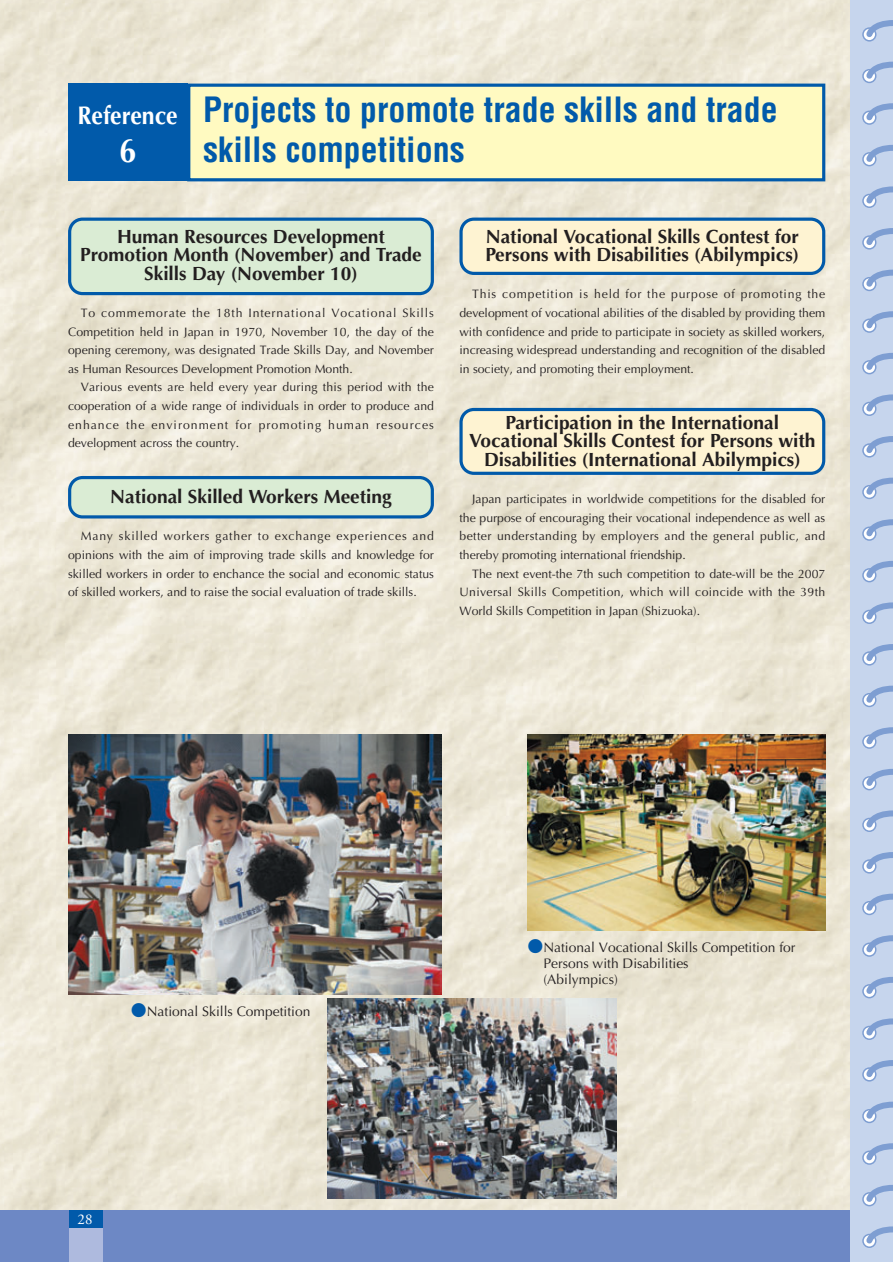
<style>
.page{position:relative;width:893px;height:1262px;background:#fff}
.page>*{position:absolute;margin:0;border:0;box-sizing:border-box;transform-origin:0 0}
.t1{font:700 condensed 34.05px/40.3px "Helvetica";color:#015aaa}
.t2{font:700 34.05px "Optima";color:#fff;scale:.9 1}
.t3{font:700 25.5px "Optima";color:#fff;scale:.9 1}
.t4{font:700 19.2px/18.6px "Optima";color:#231f20;text-align:center}
.t5{font:14.85px "Adobe Garamond";color:#fff}
.t6{font:13.8px/15.9px "Optima";color:#231f20}
.t7{font:12.15px/18.6px "Optima";color:#231f20;text-align:justify}
.s1{font-family:"Shin Go";font-size:15.9px;color:#015aaa}
</style>
<div class="page">
<img style="left:0;top:0;width:850px;height:1210px">
<div style="left:189px;top:85px;width:634px;height:95px;background:#fffac1"></div>
<div style="left:187px;top:84px;width:638px;height:97px;border:3px solid #015aaa"></div>
<div style="left:68px;top:84px;width:119px;height:97px;background:#015aaa"></div>
<svg style="left:68px;top:217px;width:366px;height:78px"></svg>
<svg style="left:459px;top:217px;width:366px;height:58px"></svg>
<svg style="left:459px;top:408px;width:366px;height:67px"></svg>
<svg style="left:68px;top:476px;width:366px;height:42px"></svg>
<div style="left:102px;top:1210px;width:790px;height:52px;background:#6d88c5"></div>
<div style="left:68px;top:1210px;width:34px;height:52px;background:#aebade"></div>
<div style="left:68px;top:1210px;width:34px;height:17px;background:#015aaa"></div>
<div style="left:850px;top:0;width:42px;height:1262px;background:#c6d5ed"></div>
<svg style="left:862px;top:27px;width:14px;height:15px"></svg>
<svg style="left:863px;top:20px;width:29px;height:20px"></svg>
<svg style="left:862px;top:69px;width:14px;height:14px"></svg>
<svg style="left:863px;top:61px;width:29px;height:21px"></svg>
<svg style="left:862px;top:111px;width:14px;height:14px"></svg>
<svg style="left:863px;top:103px;width:29px;height:20px"></svg>
<svg style="left:863px;top:145px;width:29px;height:20px"></svg>
<svg style="left:862px;top:194px;width:14px;height:14px"></svg>
<svg style="left:863px;top:186px;width:29px;height:20px"></svg>
<svg style="left:863px;top:228px;width:29px;height:20px"></svg>
<svg style="left:862px;top:277px;width:14px;height:14px"></svg>
<svg style="left:863px;top:269px;width:29px;height:21px"></svg>
<svg style="left:862px;top:318px;width:14px;height:15px"></svg>
<svg style="left:863px;top:311px;width:29px;height:20px"></svg>
<svg style="left:863px;top:353px;width:29px;height:20px"></svg>
<svg style="left:862px;top:402px;width:14px;height:14px"></svg>
<svg style="left:863px;top:394px;width:29px;height:20px"></svg>
<svg style="left:863px;top:436px;width:29px;height:20px"></svg>
<svg style="left:862px;top:485px;width:14px;height:14px"></svg>
<svg style="left:863px;top:477px;width:29px;height:21px"></svg>
<svg style="left:862px;top:526px;width:14px;height:15px"></svg>
<svg style="left:863px;top:519px;width:29px;height:20px"></svg>
<svg style="left:863px;top:561px;width:29px;height:20px"></svg>
<svg style="left:862px;top:610px;width:14px;height:14px"></svg>
<svg style="left:863px;top:602px;width:29px;height:20px"></svg>
<svg style="left:863px;top:644px;width:29px;height:20px"></svg>
<svg style="left:862px;top:693px;width:14px;height:14px"></svg>
<svg style="left:863px;top:685px;width:29px;height:20px"></svg>
<svg style="left:863px;top:727px;width:29px;height:20px"></svg>
<svg style="left:863px;top:769px;width:29px;height:20px"></svg>
<svg style="left:862px;top:817px;width:14px;height:15px"></svg>
<svg style="left:863px;top:810px;width:29px;height:20px"></svg>
<svg style="left:863px;top:852px;width:29px;height:20px"></svg>
<svg style="left:862px;top:901px;width:14px;height:14px"></svg>
<svg style="left:863px;top:893px;width:29px;height:20px"></svg>
<svg style="left:863px;top:935px;width:29px;height:20px"></svg>
<svg style="left:863px;top:977px;width:29px;height:20px"></svg>
<svg style="left:862px;top:1025px;width:14px;height:15px"></svg>
<svg style="left:863px;top:1018px;width:29px;height:20px"></svg>
<svg style="left:863px;top:1060px;width:29px;height:20px"></svg>
<svg style="left:862px;top:1109px;width:14px;height:14px"></svg>
<svg style="left:863px;top:1101px;width:29px;height:20px"></svg>
<svg style="left:863px;top:1143px;width:29px;height:20px"></svg>
<svg style="left:862px;top:1192px;width:14px;height:14px"></svg>
<svg style="left:863px;top:1185px;width:29px;height:19px"></svg>
<svg style="left:862px;top:1233px;width:14px;height:15px"></svg>
<svg style="left:863px;top:1226px;width:29px;height:20px"></svg>
<div style="left:0;top:1210px;width:68px;height:52px;background:#6d88c5"></div>
<img style="left:327px;top:998px;width:289px;height:200px">
<img style="left:68px;top:734px;width:374px;height:260px">
<img style="left:527px;top:734px;width:298px;height:196px">
<h2 class="t3" style="left:78px;top:105px;width:113px">Reference</h2>
<h1 class="t2" style="left:119px;top:136px;width:20px">6</h1>
<h1 class="t1" style="left:203px;top:92px;width:576px">Projects to promote trade skills and trade skills competitions</h1>
<h3 class="t4" style="left:80px;top:229px;width:343px">Human Resources Development<br>Promotion Month (November) and Trade<br>Skills Day (November 10)</h3>
<p class="t7" style="left:68px;top:305px;width:367px;text-indent:13px">To commemorate the 18th International Vocational Skills Competition held in Japan in 1970, November 10, the day of the opening ceremony, was designated Trade Skills Day, and November as Human Resources Development Promotion Month.</p>
<p class="t7" style="left:68px;top:379px;width:367px;text-indent:13px">Various events are held every year during this period with the cooperation of a wide range of individuals in order to produce and enhance the environment for promoting human resources development across the country.</p>
<h3 class="t4" style="left:110px;top:489px;width:283px">National Skilled Workers Meeting</h3>
<p class="t7" style="left:68px;top:528px;width:367px;text-indent:13px">Many skilled workers gather to exchange experiences and opinions with the aim of improving trade skills and knowledge for skilled workers in order to enchance the social and economic status of skilled workers, and to raise the social evaluation of trade skills.</p>
<h3 class="t4" style="left:485px;top:229px;width:315px;text-align:left">National Vocational Skills Contest for<br>Persons with Disabilities (Abilympics)</h3>
<p class="t7" style="left:459px;top:286px;width:367px;text-indent:13px">This competition is held for the purpose of promoting the development of vocational abilities of the disabled by providing them with confidence and pride to participate in society as skilled workers, increasing widespread understanding and recognition of the disabled in society, and promoting their employment.</p>
<h3 class="t4" style="left:469px;top:415px;width:348px">Participation in the International<br>Vocational Skills Contest for Persons with<br>Disabilities (International Abilympics)</h3>
<p class="t7" style="left:459px;top:491px;width:367px;text-indent:13px">Japan participates in worldwide competitions for the disabled for the purpose of encouraging their vocational independence as well as better understanding by employers and the general public, and thereby promoting international friendship.</p>
<p class="t7" style="left:459px;top:565px;width:367px;text-indent:13px">The next event-the 7th such competition to date-will be the 2007<br>Universal Skills Competition, which will coincide with the 39th World Skills Competition in Japan (Shizuoka).</p>
<p class="t6" style="left:131px;top:1004px;width:181px"><span class="s1">●</span>National Skills Competition</p>
<p class="t5" style="left:78px;top:1213px;width:16px">28</p>
<p class="t6" style="left:543px;top:941px;width:253px;text-indent:-16px"><span class="s1">●</span>National Vocational Skills Competition for<br>Persons with Disabilities<br>(Abilympics)</p>
</div>
